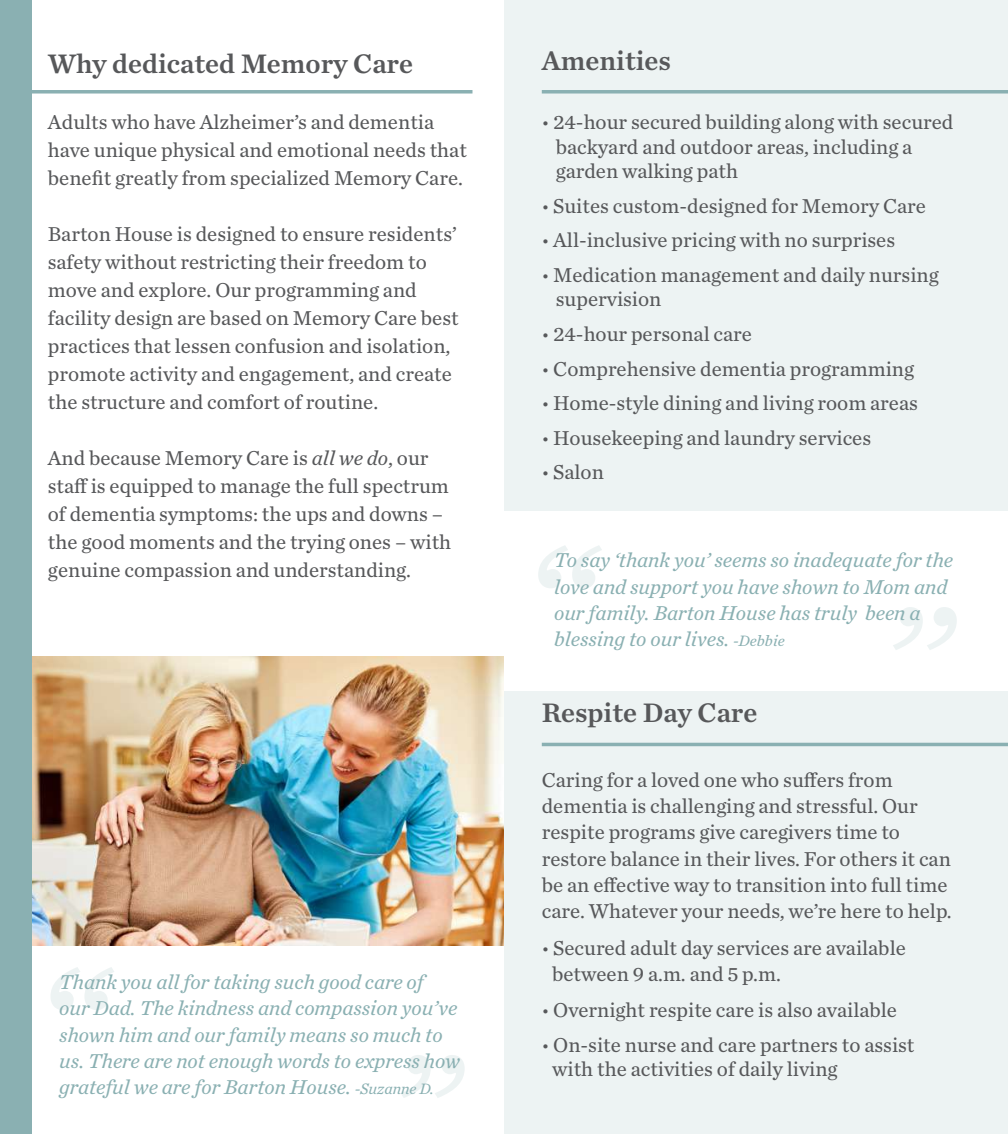
<style>
.page{position:relative;width:1008px;height:1134px;background:#fff}
.page>*{position:absolute;margin:0;border:0;box-sizing:border-box;transform-origin:0 0}
.t1{font:28px "Chronicle Text G2 Semi";color:#57585a}
.t2{font:21px/28px "Chronicle Text G2";color:#57585a}
.t3{font:italic 21px/26.2px "Chronicle Text G2";color:#8ab0b2}
.s1{font-style:italic}
.s2{font-size:15.75px}
.s3{font-family:"Exo Soft"}
</style>
<div class="page">
<img style="left:32px;top:657px;width:472px;height:288px">
<div style="left:504px;top:0;width:504px;height:510px;background:#edf3f3"></div>
<div style="left:504px;top:692px;width:504px;height:442px;background:#edf3f3"></div>
<div style="left:0;top:0;width:32px;height:1134px;background:#8ab0b2"></div>
<svg style="left:542px;top:90px;width:466px;height:4px;background:#96b8ba"></svg>
<svg style="left:32px;top:90px;width:440px;height:4px;background:#98b9bb"></svg>
<hr style="left:542px;top:743px;width:466px;height:3px;background:#8ab0b2">
<svg style="left:51px;top:967px;width:63px;height:43px"></svg>
<svg style="left:401px;top:1055px;width:64px;height:43px"></svg>
<svg style="left:538px;top:545px;width:64px;height:43px"></svg>
<svg style="left:893px;top:607px;width:64px;height:43px"></svg>
<h1 class="t1" style="left:48px;top:42px;width:367px">Why dedicated Memory Care</h1>
<p class="t2" style="left:48px;top:107px;width:421px">Adults who have Alzheimer’s and dementia have unique physical and emotional needs that benefit greatly from specialized Memory Care.</p>
<p class="t2" style="left:48px;top:219px;width:412px">Barton House is designed to ensure residents’ safety without restricting their freedom to move and explore. Our programming and facility design are based on Memory Care best practices that lessen confusion and isolation, promote activity and engagement, and create the structure and comfort of routine.</p>
<p class="t2" style="left:48px;top:443px;width:405px">And because Memory Care is <span class="s1">all we do</span>, our staff is equipped to manage the full spectrum of dementia symptoms: the ups and downs – the good moments and the trying ones – with genuine compassion and understanding.</p>
<p class="t3" style="left:59px;top:968px;width:402px">Thank you all for taking such good care of<br>our Dad. The kindness and compassion you’ve shown him and our family means so much to us. There are not enough words to express how grateful we are for Barton House. <span class="s2">-Suzanne D.</span></p>
<h1 class="t1" style="left:542px;top:39px;width:131px">Amenities</h1>
<p class="t2" style="left:556px;top:109px;width:399px;line-height:24.5px;text-indent:-14px"><span class="s3">•</span> 24-hour secured building along with secured backyard and outdoor areas, including a garden walking path</p>
<p class="t2" style="left:542px;top:191px;width:386px"><span class="s3">•</span> Suites custom-designed for Memory Care</p>
<p class="t2" style="left:542px;top:225px;width:355px"><span class="s3">•</span> All-inclusive pricing with no surprises</p>
<p class="t2" style="left:556px;top:261px;width:384px;line-height:24.5px;text-indent:-14px"><span class="s3">•</span> Medication management and daily nursing supervision</p>
<p class="t2" style="left:542px;top:319px;width:212px"><span class="s3">•</span> 24-hour personal care</p>
<p class="t2" style="left:542px;top:353px;width:374px"><span class="s3">•</span> Comprehensive dementia programming</p>
<p class="t2" style="left:542px;top:388px;width:378px"><span class="s3">•</span> Home-style dining and living room areas</p>
<p class="t2" style="left:542px;top:423px;width:331px"><span class="s3">•</span> Housekeeping and laundry services</p>
<p class="t2" style="left:542px;top:457px;width:64px"><span class="s3">•</span> Salon</p>
<p class="t3" style="left:554px;top:546px;width:401px">To say ‘thank you’ seems so inadequate for the love and support you have shown to Mom and our family. Barton House has truly been a blessing to our lives. <span class="s2">-Debbie</span></p>
<h1 class="t1" style="left:542px;top:691px;width:217px">Respite Day Care</h1>
<p class="t2" style="left:542px;top:766px;width:412px;line-height:26.2px">Caring for a loved one who suffers from dementia is challenging and stressful. Our respite programs give caregivers time to restore balance in their lives. For others it can be an effective way to transition into full time care. Whatever your needs, we’re here to help.</p>
<p class="t2" style="left:552px;top:933px;width:355px;line-height:26.2px;text-indent:-10px"><span class="s3">•</span> Secured adult day services are available between 9 a.m. and 5 p.m.</p>
<p class="t2" style="left:542px;top:995px;width:357px"><span class="s3">•</span> Overnight respite care is also available</p>
<p class="t2" style="left:552px;top:1031px;width:364px;line-height:24.5px;text-indent:-10px"><span class="s3">•</span> On-site nurse and care partners to assist with the activities of daily living</p>
</div>
